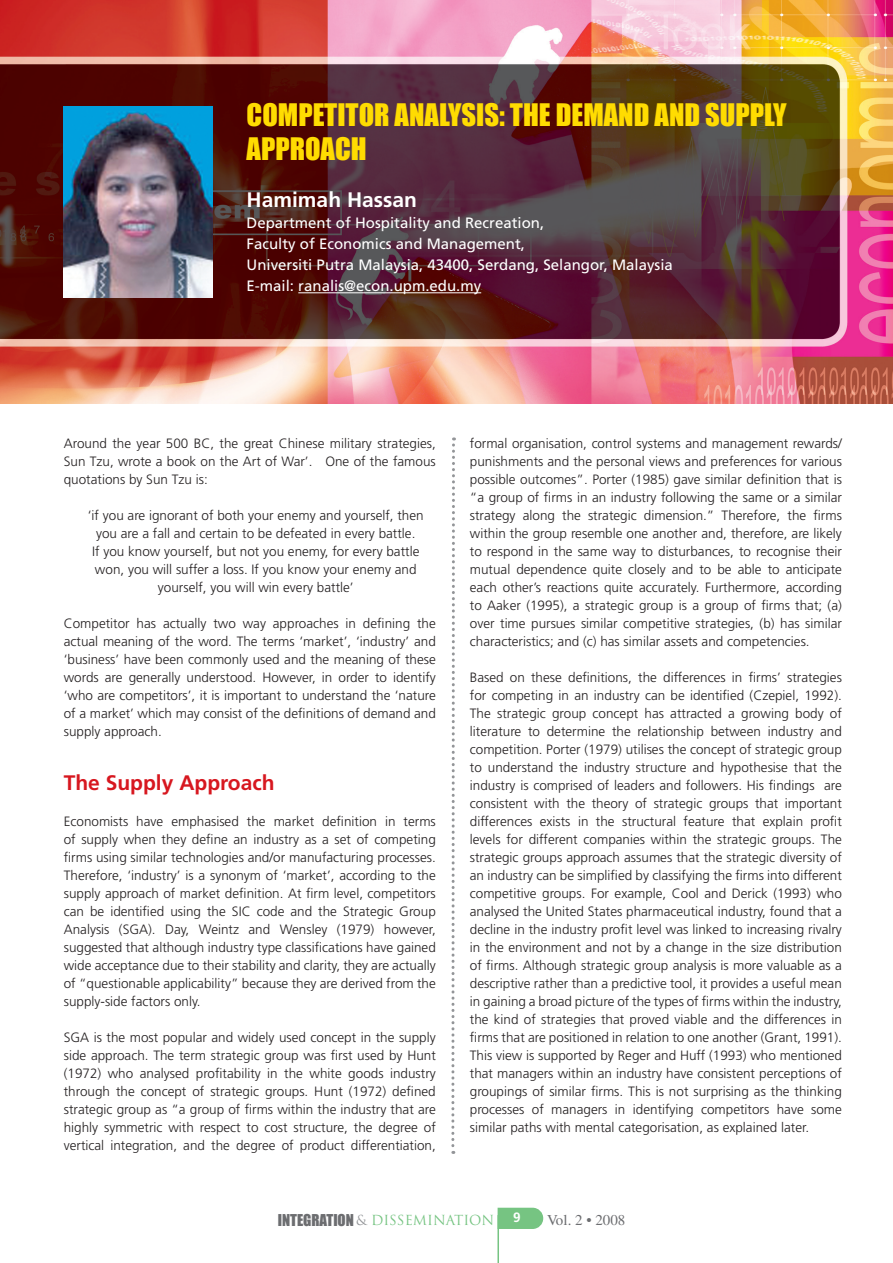
<style>
.page{position:relative;width:893px;height:1263px;background:#fff}
.page>*{position:absolute;margin:0;border:0;box-sizing:border-box;transform-origin:0 0}
.t1{font:28.5px/34.2px "Impact";color:#ffdc01}
.t2{font:700 21px "Frutiger";color:#d7171f}
.t3{font:700 21px "Frutiger";color:#fff}
.t4{font:15px/21px "Frutiger";color:#fff}
.t5{font:15px "Times";color:#6c6d70}
.t6{font:300 13.5px/18px "Frutiger";color:#231f20;text-align:justify}
.t7{font:13.5px "Trajan";color:#76c482}
.t8{font:700 13.5px "Frutiger";color:#fff}
.s1{font-family:"Impact";font-size:15px;color:#6c6d70}
.s2{color:#939598}
</style>
<div class="page">
<svg style="left:497px;top:1207px;width:47px;height:22px"></svg>
<hr style="left:497px;top:1215px;width:2px;height:48px;background:#76c482">
<img style="left:0;top:0;width:893px;height:404px">
<img style="left:64px;top:106px;width:149px;height:192px">
<hr style="left:298px;top:292px;width:183px;height:1px;background:#fff">
<svg style="left:451px;top:437px;width:5px;height:717px"></svg>
<h1 class="t1" style="left:247px;top:98px;width:541px">COMPETITOR ANALYSIS: THE DEMAND AND SUPPLY<br>APPROACH</h1>
<h2 class="t3" style="left:247px;top:188px;width:172px">Hamimah Hassan</h2>
<p class="t4" style="left:247px;top:212px;width:428px">Department of Hospitality and Recreation,<br>Faculty of Economics and Management,<br>Universiti Putra Malaysia, 43400, Serdang, Selangor, Malaysia E-mail: ranalis@econ.upm.edu.my</p>
<p class="t6" style="left:64px;top:434px;width:374px">Around the year 500 BC, the great Chinese military strategies, Sun Tzu, wrote a book on the Art of War’. One of the famous quotations by Sun Tzu is:</p>
<p class="t6" style="left:88px;top:506px;width:337px;text-align:center">‘if you are ignorant of both your enemy and yourself, then you are a fall and certain to be defeated in every battle.<br>If you know yourself, but not you enemy, for every battle won, you will suffer a loss. If you know your enemy and yourself, you will win every battle’</p>
<p class="t6" style="left:64px;top:614px;width:374px">Competitor has actually two way approaches in defining the actual meaning of the word. The terms ‘market’, ‘industry’ and ‘business’ have been commonly used and the meaning of these words are generally understood. However, in order to identify ‘who are competitors’, it is important to understand the ‘nature of a market’ which may consist of the definitions of demand and supply approach.</p>
<h2 class="t2" style="left:64px;top:770px;width:212px">The Supply Approach</h2>
<p class="t6" style="left:64px;top:812px;width:374px">Economists have emphasised the market definition in terms of supply when they define an industry as a set of competing firms using similar technologies and/or manufacturing processes.<br>Therefore, ‘industry’ is a synonym of ‘market’, according to the supply approach of market definition. At firm level, competitors can be identified using the SIC code and the Strategic Group Analysis (SGA). Day, Weintz and Wensley (1979) however, suggested that although industry type classifications have gained wide acceptance due to their stability and clarity, they are actually of “questionable applicability” because they are derived from the supply-side factors only.</p>
<p class="t6" style="left:64px;top:1028px;width:374px">SGA is the most popular and widely used concept in the supply side approach. The term strategic group was first used by Hunt (1972) who analysed profitability in the white goods industry through the concept of strategic groups. Hunt (1972) defined strategic group as “a group of firms within the industry that are highly symmetric with respect to cost structure, the degree of vertical integration, and the degree of product differentiation,</p>
<p class="t6" style="left:470px;top:434px;width:374px">formal organisation, control systems and management rewards/ punishments and the personal views and preferences for various possible outcomes”. Porter (1985) gave similar definition that is “a group of firms in an industry following the same or a similar strategy along the strategic dimension.” Therefore, the firms within the group resemble one another and, therefore, are likely to respond in the same way to disturbances, to recognise their mutual dependence quite closely and to be able to anticipate each other’s reactions quite accurately. Furthermore, according to Aaker (1995), a strategic group is a group of firms that; (a) over time pursues similar competitive strategies, (b) has similar characteristics; and (c) has similar assets and competencies.</p>
<p class="t6" style="left:470px;top:668px;width:374px">Based on these definitions, the differences in firms’ strategies for competing in an industry can be identified (Czepiel, 1992).<br>The strategic group concept has attracted a growing body of literature to determine the relationship between industry and competition. Porter (1979) utilises the concept of strategic group to understand the industry structure and hypothesise that the industry is comprised of leaders and followers. His findings are consistent with the theory of strategic groups that important differences exists in the structural feature that explain profit levels for different companies within the strategic groups. The strategic groups approach assumes that the strategic diversity of an industry can be simplified by classifying the firms into different competitive groups. For example, Cool and Derick (1993) who analysed the United States pharmaceutical industry, found that a decline in the industry profit level was linked to increasing rivalry in the environment and not by a change in the size distribution of firms. Although strategic group analysis is more valuable as a descriptive rather than a predictive tool, it provides a useful mean in gaining a broad picture of the types of firms within the industry, the kind of strategies that proved viable and the differences in firms that are positioned in relation to one another (Grant, 1991).<br>This view is supported by Reger and Huff (1993) who mentioned that managers within an industry have consistent perceptions of groupings of similar firms. This is not surprising as the thinking processes of managers in identifying competitors have some similar paths with mental categorisation, as explained later.</p>
<p class="t7" style="left:278px;top:1211px;width:218px"><span class="s1">INTEGRATION</span> <span class="s2">&amp;</span> DISSEMINATION</p>
<p class="t8" style="left:513px;top:1209px;width:9px">9</p>
<p class="t5" style="left:547px;top:1211px;width:80px">Vol. 2 • 2008</p>
</div>
